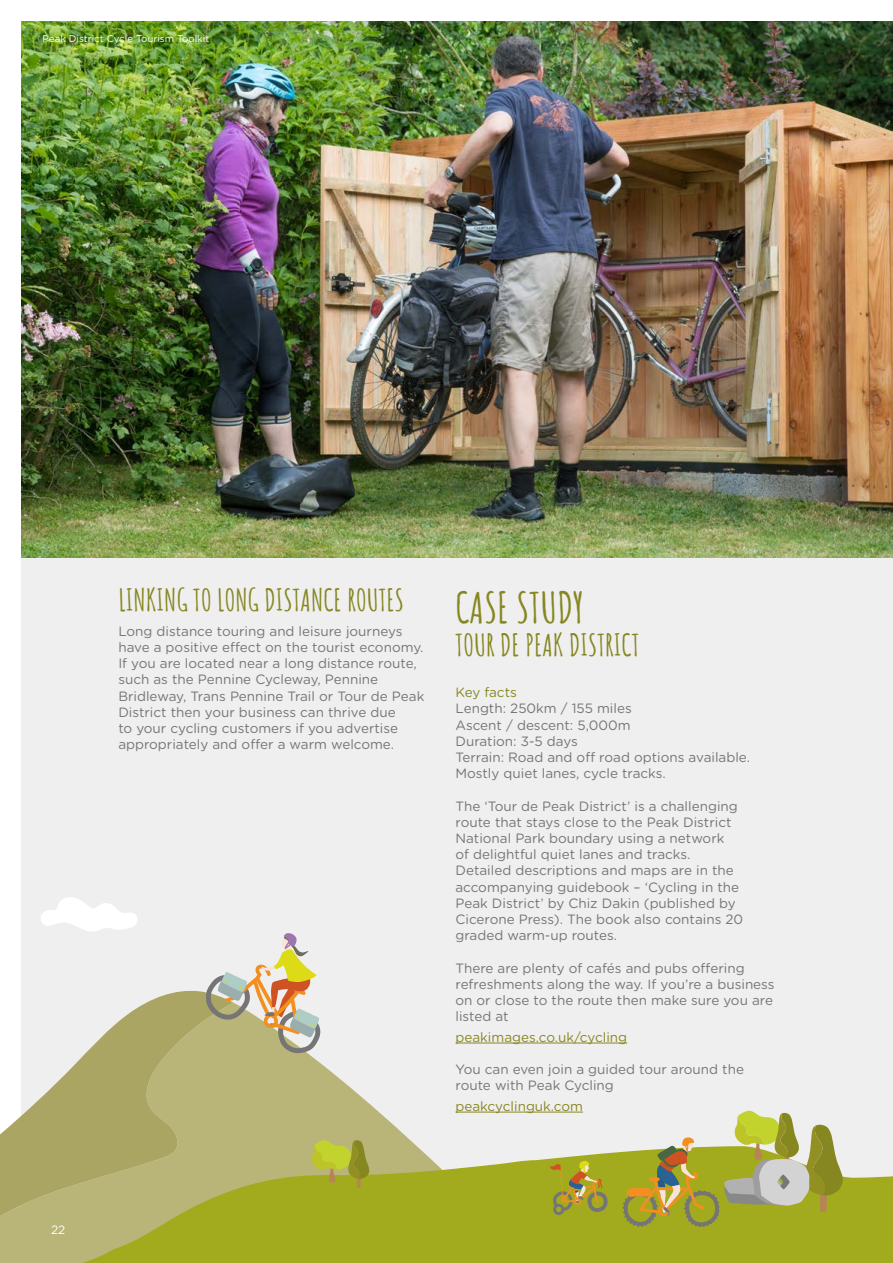
<style>
.page{position:relative;width:893px;height:1263px;background:#fff}
.page>*{position:absolute;margin:0;border:0;box-sizing:border-box;transform-origin:0 0}
.t1{font:700 42px "Amatic SC";color:#868721}
.t2{font:700 30px "Amatic SC";color:#868721}
.t3{font:13.5px/16.2px "Gotham Rounded";color:#767576}
.t4{font:13.5px "Gotham Rounded";color:#868721}
.t5{font:12px "Gotham Rounded";color:#fff}
.t6{font:9.75px "Gotham Rounded";color:#fff}
</style>
<div class="page">
<div style="left:22px;top:21px;width:871px;height:1221px;background:#f0eff0"></div>
<img style="left:21px;top:21px;width:872px;height:536px">
<svg style="left:233px;top:1042px;width:395px;height:95px"></svg>
<svg style="left:0;top:988px;width:233px;height:149px"></svg>
<svg style="left:206px;top:933px;width:115px;height:120px"></svg>
<svg style="left:41px;top:897px;width:96px;height:34px"></svg>
<hr style="left:455px;top:1043px;width:172px;height:1px;background:#868721">
<hr style="left:455px;top:1112px;width:128px;height:1px;background:#868721">
<svg style="left:0;top:1137px;width:893px;height:126px;background:#aeb14a"></svg>
<svg style="left:311px;top:1140px;width:59px;height:48px;background:#adb039"></svg>
<svg style="left:549px;top:1161px;width:59px;height:54px;background:#a59d31"></svg>
<svg style="left:621px;top:1110px;width:223px;height:118px"></svg>
<p class="t6" style="left:43px;top:32px;width:168px">Peak District Cycle Tourism Toolkit</p>
<p class="t5" style="left:51px;top:1222px;width:16px">22</p>
<h2 class="t2" style="left:118px;top:577px;width:287px">LINKING TO LONG DISTANCE ROUTES</h2>
<p class="t3" style="left:118px;top:622px;width:308px">Long distance touring and leisure journeys have a positive effect on the tourist economy.<br>If you are located near a long distance route, such as the Pennine Cycleway, Pennine Bridleway, Trans Pennine Trail or Tour de Peak District then your business can thrive due<br>to your cycling customers if you advertise appropriately and offer a warm welcome.</p>
<h1 class="t1" style="left:455px;top:575px;width:130px">CASE STUDY</h1>
<h2 class="t2" style="left:455px;top:622px;width:186px">TOUR DE PEAK DISTRICT</h2>
<p class="t4" style="left:455px;top:683px;width:63px">Key facts</p>
<p class="t3" style="left:455px;top:700px;width:296px">Length: 250km / 155 miles<br>Ascent / descent: 5,000m<br>Duration: 3-5 days<br>Terrain: Road and off road options available.<br>Mostly quiet lanes, cycle tracks.</p>
<p class="t3" style="left:455px;top:797px;width:289px">The ‘Tour de Peak District’ is a challenging route that stays close to the Peak District National Park boundary using a network<br>of delightful quiet lanes and tracks.<br>Detailed descriptions and maps are in the accompanying guidebook – ‘Cycling in the Peak District’ by Chiz Dakin (published by Cicerone Press). The book also contains 20 graded warm-up routes.</p>
<p class="t3" style="left:455px;top:959px;width:321px">There are plenty of cafés and pubs offering refreshments along the way. If you’re a business on or close to the route then make sure you are listed at</p>
<p class="t4" style="left:455px;top:1027px;width:173px">peakimages.co.uk/cycling</p>
<p class="t3" style="left:455px;top:1060px;width:290px">You can even join a guided tour around the route with Peak Cycling</p>
<p class="t4" style="left:455px;top:1097px;width:129px">peakcyclinguk.com</p>
</div>
